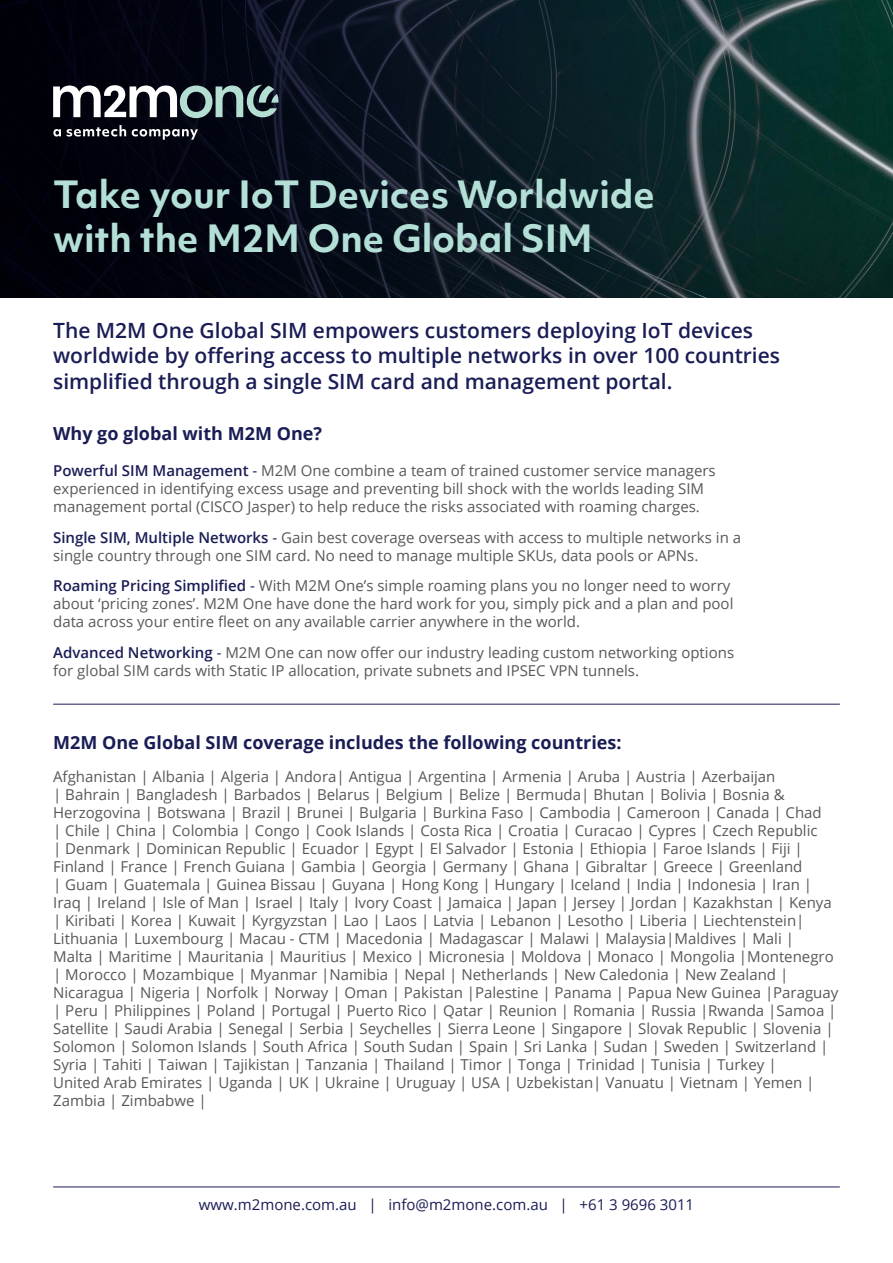
<style>
.page{position:relative;width:893px;height:1263px;background:#fff}
.page>*{position:absolute;margin:0;border:0;box-sizing:border-box;transform-origin:0 0}
.t1{font:700 36px/43.2px "Objektiv Mk 1";color:#b3dfd6}
.t2{font:600 21px/25.2px "Open Sans";color:#1a1d55}
.t3{font:700 18px "Open Sans";color:#1a1d55}
.t4{font:15px/18px "Open Sans";color:#57585a}
.t5{font:15px "Open Sans";color:#1a1d55}
.s1{font-weight:600;color:#1a1d55}
.s2{color:#1a1d55}
</style>
<div class="page">
<svg style="left:0;top:0;width:893px;height:297px;background:#0b1a21"></svg>
<svg style="left:53px;top:85px;width:226px;height:33px"></svg>
<svg style="left:53px;top:125px;width:73px;height:12px"></svg>
<svg style="left:132px;top:129px;width:66px;height:11px"></svg>
<hr style="left:53px;top:704px;width:787px;height:1px;background:#1a1d55">
<hr style="left:53px;top:1186px;width:787px;height:1px;background:#1a1d55">
<p class="t1" style="left:53px;top:172px;width:603px">Take your IoT Devices Worldwide with the M2M One Global SIM</p>
<p class="t2" style="left:53px;top:318px;width:728px">The M2M One Global SIM empowers customers deploying IoT devices worldwide by offering access to multiple networks in over 100 countries simplified through a single SIM card and management portal.</p>
<p class="t3" style="left:53px;top:421px;width:270px">Why go global with M2M One?</p>
<p class="t4" style="left:53px;top:461px;width:664px"><span class="s1">Powerful SIM Management</span> <span class="s2">-</span> M2M One combine a team of trained customer service managers experienced in identifying excess usage and preventing bill shock with the worlds leading SIM management portal (CISCO Jasper) to help reduce the risks associated with roaming charges.</p>
<p class="t4" style="left:53px;top:528px;width:689px"><span class="s1">Single SIM, Multiple Networks</span> <span class="s2">-</span> Gain best coverage overseas with access to multiple networks in a single country through one SIM card. No need to manage multiple SKUs, data pools or APNs.</p>
<p class="t4" style="left:53px;top:577px;width:682px"><span class="s1">Roaming Pricing Simplified</span> <span class="s2">-</span> With M2M One’s simple roaming plans you no longer need to worry about ‘pricing zones’. M2M One have done the hard work for you, simply pick and a plan and pool data across your entire fleet on any available carrier anywhere in the world.</p>
<p class="t4" style="left:53px;top:643px;width:682px"><span class="s1">Advanced Networking</span> <span class="s2">-</span> M2M One can now offer our industry leading custom networking options for global SIM cards with Static IP allocation, private subnets and IPSEC VPN tunnels.</p>
<p class="t3" style="left:53px;top:730px;width:570px">M2M One Global SIM coverage includes the following countries:</p>
<p class="t4" style="left:53px;top:767px;width:787px">Afghanistan | Albania | Algeria | Andora| Antigua | Argentina | Armenia | Aruba | Austria | Azerbaijan<br>| Bahrain | Bangladesh | Barbados | Belarus | Belgium | Belize | Bermuda| Bhutan | Bolivia | Bosnia &amp; Herzogovina | Botswana | Brazil | Brunei | Bulgaria | Burkina Faso | Cambodia | Cameroon | Canada | Chad<br>| Chile | China | Colombia | Congo | Cook Islands | Costa Rica | Croatia | Curacao | Cypres | Czech Republic<br>| Denmark | Dominican Republic | Ecuador | Egypt | El Salvador | Estonia | Ethiopia | Faroe Islands | Fiji | Finland | France | French Guiana | Gambia | Georgia | Germany | Ghana | Gibraltar | Greece | Greenland<br>| Guam | Guatemala | Guinea Bissau | Guyana | Hong Kong | Hungary | Iceland | India | Indonesia | Iran | Iraq | Ireland | Isle of Man | Israel | Italy | Ivory Coast | Jamaica | Japan | Jersey | Jordan | Kazakhstan | Kenya | Kiribati | Korea | Kuwait | Kyrgyzstan | Lao | Laos | Latvia | Lebanon | Lesotho | Liberia | Liechtenstein| Lithuania | Luxembourg | Macau - CTM | Macedonia | Madagascar | Malawi | Malaysia|Maldives | Mali |<br>Malta | Maritime | Mauritania | Mauritius | Mexico | Micronesia | Moldova | Monaco | Mongolia |Montenegro | Morocco | Mozambique | Myanmar |Namibia | Nepal | Netherlands | New Caledonia | New Zealand | Nicaragua | Nigeria | Norfolk | Norway | Oman | Pakistan |Palestine | Panama | Papua New Guinea |Paraguay | Peru | Philippines | Poland | Portugal | Puerto Rico | Qatar | Reunion | Romania | Russia |Rwanda |Samoa | Satellite | Saudi Arabia | Senegal | Serbia | Seychelles | Sierra Leone | Singapore | Slovak Republic | Slovenia | Solomon | Solomon Islands | South Africa | South Sudan | Spain | Sri Lanka | Sudan | Sweden | Switzerland | Syria | Tahiti | Taiwan | Tajikistan | Tanzania | Thailand | Timor | Tonga | Trinidad | Tunisia | Turkey |<br>United Arab Emirates | Uganda | UK | Ukraine | Uruguay | USA | Uzbekistan| Vanuatu | Vietnam | Yemen | Zambia | Zimbabwe |</p>
<p class="t5" style="left:199px;top:1194px;width:497px">www.m2mone.com.au | info@m2mone.com.au | +61 3 9696 3011</p>
</div>
